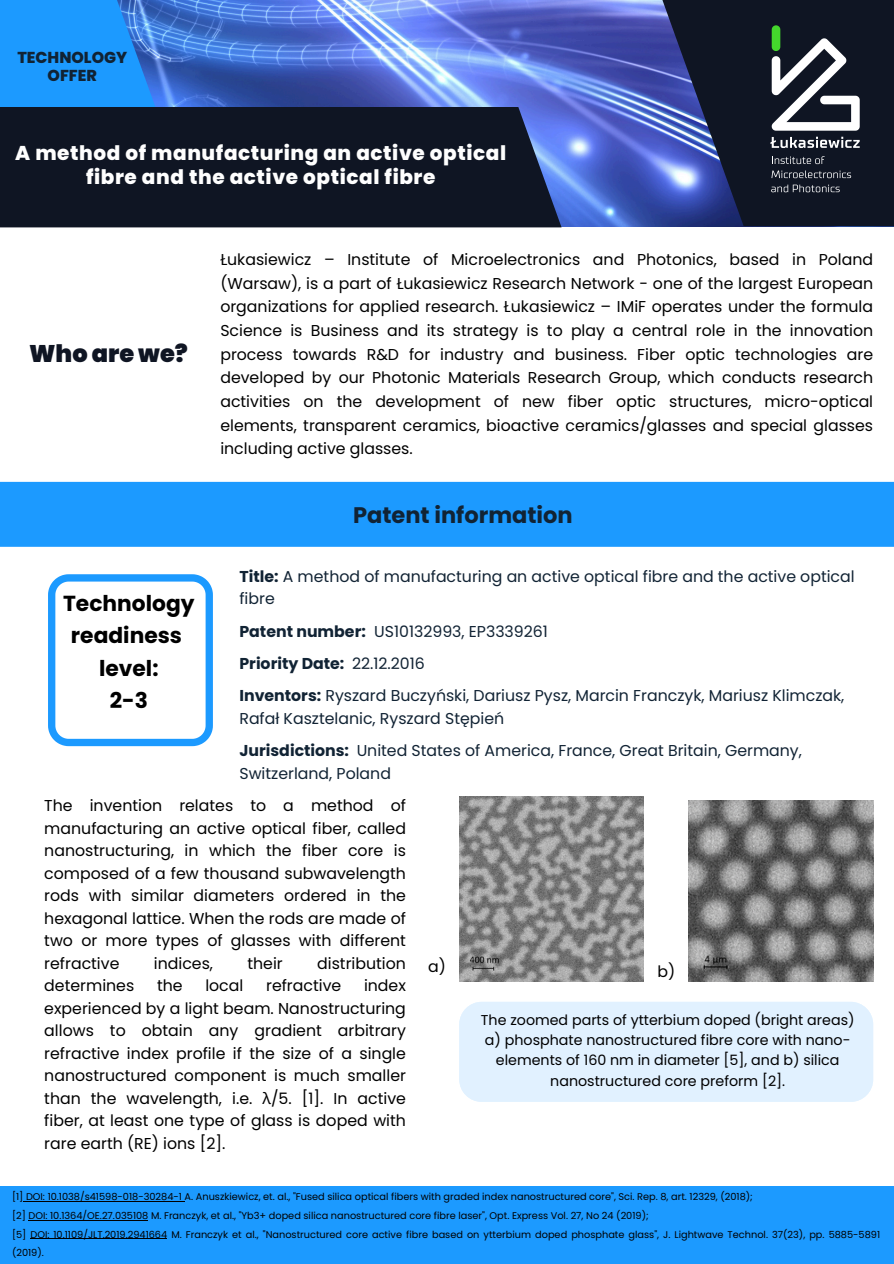
<style>
.page{position:relative;width:894px;height:1264px;background:#fff}
.page>*{position:absolute;margin:0;border:0;box-sizing:border-box;transform-origin:0 0}
.t1{font:900 24px "Poppins";color:#0f1523}
.t2{font:700 22.5px "Poppins";color:#112334}
.t3{font:700 21.75px/32.7px "Poppins";color:#000;text-align:center}
.t4{font:800 19.95px/23.7px "Poppins";letter-spacing:.03em;color:#fefefe;text-align:center}
.t5{font:15.75px/22.5px "Poppins";color:#000;text-align:justify}
.t6{font:15.75px/22.5px "Poppins";color:#112334}
.t7{font:800 15.75px/18px "Poppins";color:#112334;text-align:center}
.t8{font:700 15.75px "Poppins";color:#112334}
.t9{font:14.25px/20.2px "Poppins";color:#000;text-align:center}
.t10{font:9.75px/18.8px "Poppins";color:#000}
.s1{font-weight:700}
.s2{font-family:"Noto Sans"}
</style>
<div class="page">
<img style="left:181px;top:0;width:481px;height:226px">
<svg style="left:0;top:0;width:181px;height:107px;fill:#1c9aff"></svg>
<div style="left:0;top:482px;width:893px;height:65px;background:#1c9aff"></div>
<svg style="left:662px;top:0;width:231px;height:226px;fill:#0f1523"></svg>
<svg style="left:771px;top:25px;width:88px;height:106px"></svg>
<svg style="left:770px;top:137px;width:89px;height:11px"></svg>
<svg style="left:771px;top:156px;width:53px;height:8px"></svg>
<svg style="left:771px;top:170px;width:79px;height:8px"></svg>
<svg style="left:771px;top:185px;width:68px;height:7px"></svg>
<div style="left:0;top:107px;width:561px;height:120px;background:#0f1523"></div>
<svg style="left:48px;top:574px;width:165px;height:172px"></svg>
<img style="left:459px;top:796px;width:184px;height:185px">
<img style="left:688px;top:800px;width:184px;height:181px">
<div style="left:0;top:1186px;width:893px;height:77px;background:#1c9aff"></div>
<div style="left:459px;top:1002px;width:413px;height:99px;background:#e1f1ff"></div>
<hr style="left:26px;top:1200px;width:156px;height:1px;background:#000">
<hr style="left:28px;top:1219px;width:120px;height:1px;background:#000">
<hr style="left:30px;top:1238px;width:137px;height:1px;background:#000">
<h4 class="t7" style="left:17px;top:48px;width:111px">TECHNOLOGY<br>OFFER</h4>
<h4 class="t4" style="left:15px;top:141px;width:492px">A method of manufacturing an active optical fibre and the active optical fibre</h4>
<h4 class="t1" style="left:29px;top:337px;width:160px">Who are we?</h4>
<h2 class="t3" style="left:63px;top:586px;width:133px">Technology readiness level:<br>2-3</h2>
<h4 class="t5" style="left:220px;top:248px;width:654px;line-height:23.7px">Łukasiewicz – Institute of Microelectronics and Photonics, based in Poland (Warsaw), is a part of Łukasiewicz Research Network - one of the largest European organizations for applied research. Łukasiewicz – IMiF operates under the formula Science is Business and its strategy is to play a central role in the innovation process towards R&amp;D for industry and business. Fiber optic technologies are developed by our Photonic Materials Research Group, which conducts research activities on the development of new fiber optic structures, micro-optical elements, transparent ceramics, bioactive ceramics/glasses and special glasses including active glasses.</h4>
<p class="t2" style="left:353px;top:499px;width:221px">Patent information</p>
<h4 class="t6" style="left:239px;top:565px;width:616px"><span class="s1">Title:</span> A method of manufacturing an active optical fibre and the active optical fibre</h4>
<h1 class="t6" style="left:239px;top:619px;width:310px"><span class="s1">Patent number:</span> US10132993, EP3339261</h1>
<h1 class="t8" style="left:239px;top:652px;width:106px">Priority Date:</h1>
<h4 class="t6" style="left:352px;top:652px;width:74px">22.12.2016</h4>
<p class="t6" style="left:239px;top:684px;width:606px"><span class="s1">Inventors:</span> Ryszard Buczyński, Dariusz Pysz, Marcin Franczyk, Mariusz Klimczak,<br>Rafał Kasztelanic, Ryszard Stępień</p>
<p class="t6" style="left:239px;top:739px;width:564px"><span class="s1">Jurisdictions:</span> United States of America, France, Great Britain, Germany,</p>
<h1 class="t6" style="left:239px;top:762px;width:153px">Switzerland, Poland</h1>
<h4 class="t5" style="left:44px;top:794px;width:363px">The invention relates to a method of manufacturing an active optical fiber, called nanostructuring, in which the fiber core is composed of a few thousand subwavelength rods with similar diameters ordered in the hexagonal lattice. When the rods are made of two or more types of glasses with different refractive</h4>
<h4 class="t5" style="left:154px;top:952px;width:61px">indices,</h4>
<h4 class="t5" style="left:247px;top:952px;width:37px">their</h4>
<h4 class="t5" style="left:317px;top:952px;width:90px">distribution</h4>
<h4 class="t5" style="left:44px;top:974px;width:91px">determines</h4>
<h4 class="t5" style="left:157px;top:974px;width:27px">the</h4>
<h4 class="t5" style="left:205px;top:974px;width:40px">local</h4>
<h4 class="t5" style="left:266px;top:974px;width:77px">refractive</h4>
<h4 class="t5" style="left:44px;top:974px;width:363px;text-indent:319px">index experienced by a light beam. Nanostructuring allows to obtain any gradient arbitrary refractive index profile if the size of a single nanostructured component is much smaller than the wavelength, i.e. <span class="s2">λ</span>/5. [1]. In active fiber, at least one type of glass is doped with rare earth (RE) ions [2].</h4>
<h4 class="t5" style="left:428px;top:955px;width:19px">a)</h4>
<p class="t5" style="left:657px;top:959px;width:19px">b)</p>
<h4 class="t9" style="left:481px;top:1009px;width:375px">The zoomed parts of ytterbium doped (bright areas) a) phosphate nanostructured fibre core with nano&shy;elements of 160 nm in diameter [5], and b) silica nanostructured core preform [2].</h4>
<h4 class="t10" style="left:12px;top:1187px;width:742px">[1] DOI: 10.1038/s41598-018-30284-1 A. Anuszkiewicz, et. al., "Fused silica optical fibers with graded index nanostructured core", Sci. Rep. 8, art. 12329, (2018);</h4>
<p class="t10" style="left:12px;top:1205px;width:638px">[2] DOI: 10.1364/OE.27.035108 M. Franczyk, et al., "Yb3+ doped silica nanostructured core fibre laser", Opt. Express Vol. 27, No 24 (2019);</p>
<p class="t10" style="left:12px;top:1224px;width:869px">[5] DOI: 10.1109/JLT.2019.2941664 M. Franczyk et al., "Nanostructured core active fibre based on ytterbium doped phosphate glass", J. Lightwave Technol. 37(23), pp. 5885-5891 (2019).</p>
</div>
